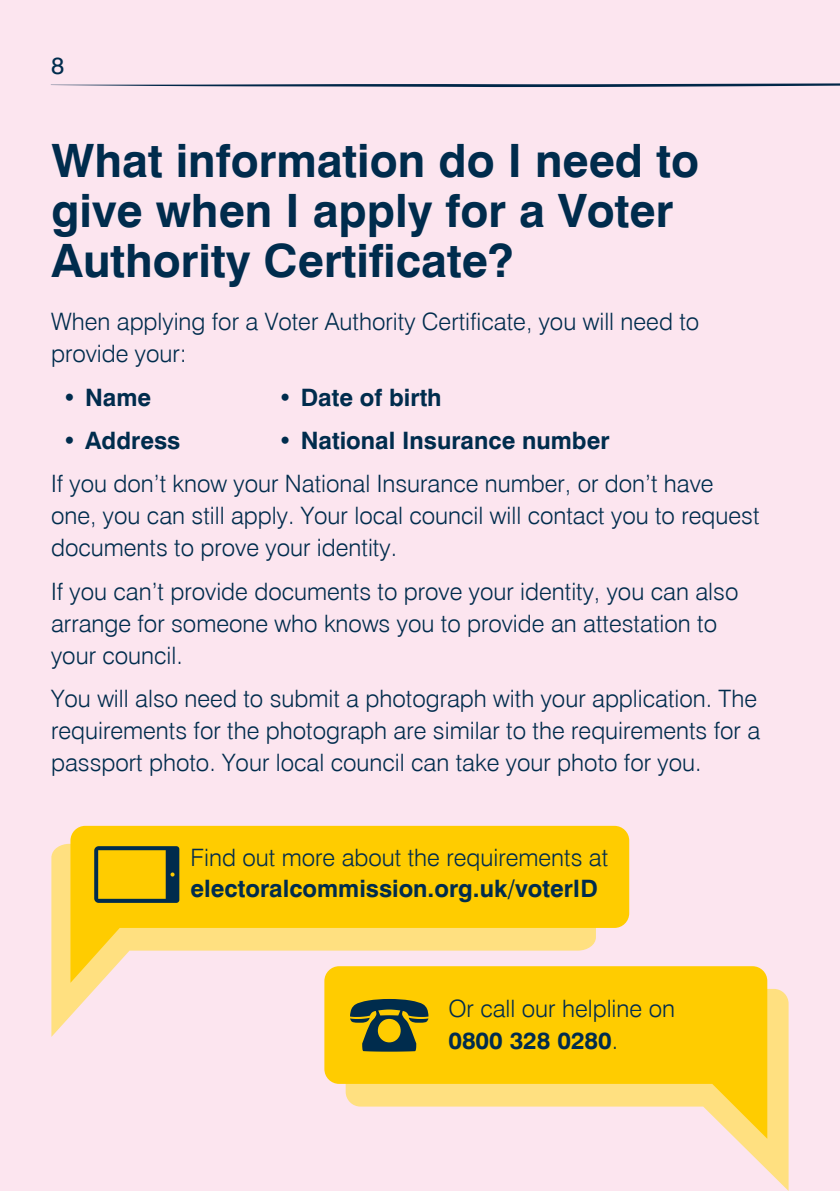
<style>
.page{position:relative;width:840px;height:1191px;background:#fff}
.page>*{position:absolute;margin:0;border:0;box-sizing:border-box;transform-origin:0 0}
.heading_23_25{font:700 46px/50px "Swiss 721 BT";color:#002c4d}
.text_12_16{font:300 24px/32px "Swiss 721 BT";color:#002c4d}
.text_12_16-2{font:700 24px/30px "Swiss 721 BT";color:#002c4d}
.Text_12_16_bullet{font:700 24px "Swiss 721 BT";color:#002c4d}
.Call-out_text{font:300 24px/32px "Swiss 721 BT";color:#002c4d}
.t1{font:24px "Swiss 721 BT";color:#002c4d}
.s1{font-weight:300}
.s2{font-weight:700}
</style>
<div class="page">
<div style="left:0;top:0;width:839px;height:1191px;background:#fce5ef"></div>
<svg style="left:735px;top:989px;width:53px;height:201px;fill:#ffe080"></svg>
<svg style="left:324px;top:966px;width:442px;height:172px;fill:#fc0"></svg>
<svg style="left:350px;top:1037px;width:78px;height:14px"></svg>
<svg style="left:51px;top:83px;width:788px;height:5px"></svg>
<svg style="left:51px;top:843px;width:544px;height:194px"></svg>
<svg style="left:70px;top:826px;width:559px;height:156px;background:#fed236"></svg>
<svg style="left:94px;top:846px;width:85px;height:57px;background:#af9a17"></svg>
<p class="t1" style="left:51px;top:51px;width:15px">8</p>
<p class="heading_23_25" style="left:51px;top:135px;width:648px">What information do I need to give when I apply for a Voter<br>Authority Certificate?</p>
<p class="text_12_16" style="left:51px;top:305px;width:649px">When applying for a Voter Authority Certificate, you will need to provide your:</p>
<p class="Text_12_16_bullet" style="left:62px;top:382px;width:90px">• Name</p>
<p class="Text_12_16_bullet" style="left:278px;top:382px;width:165px">• Date of birth</p>
<p class="Text_12_16_bullet" style="left:62px;top:426px;width:119px">• Address</p>
<p class="Text_12_16_bullet" style="left:278px;top:426px;width:333px">• National Insurance number</p>
<p class="text_12_16" style="left:51px;top:467px;width:709px">If you don’t know your National Insurance number, or don’t have one, you can still apply. Your local council will contact you to request documents to prove your identity.</p>
<p class="text_12_16" style="left:51px;top:575px;width:688px">If you can’t provide documents to prove your identity, you can also arrange for someone who knows you to provide an attestation to your council.</p>
<p class="text_12_16" style="left:51px;top:682px;width:710px">You will also need to submit a photograph with your application. The requirements for the photograph are similar to the requirements for a passport photo. Your local council can take your photo for you.</p>
<p class="text_12_16-2" style="left:190px;top:842px;width:419px"><span class="s1">Find out more about the requirements at </span>electoralcommission.org.uk/voterID</p>
<p class="Call-out_text" style="left:448px;top:992px;width:228px">Or call our helpline on<br><span class="s2">0800 328 0280</span>.</p>
</div>
